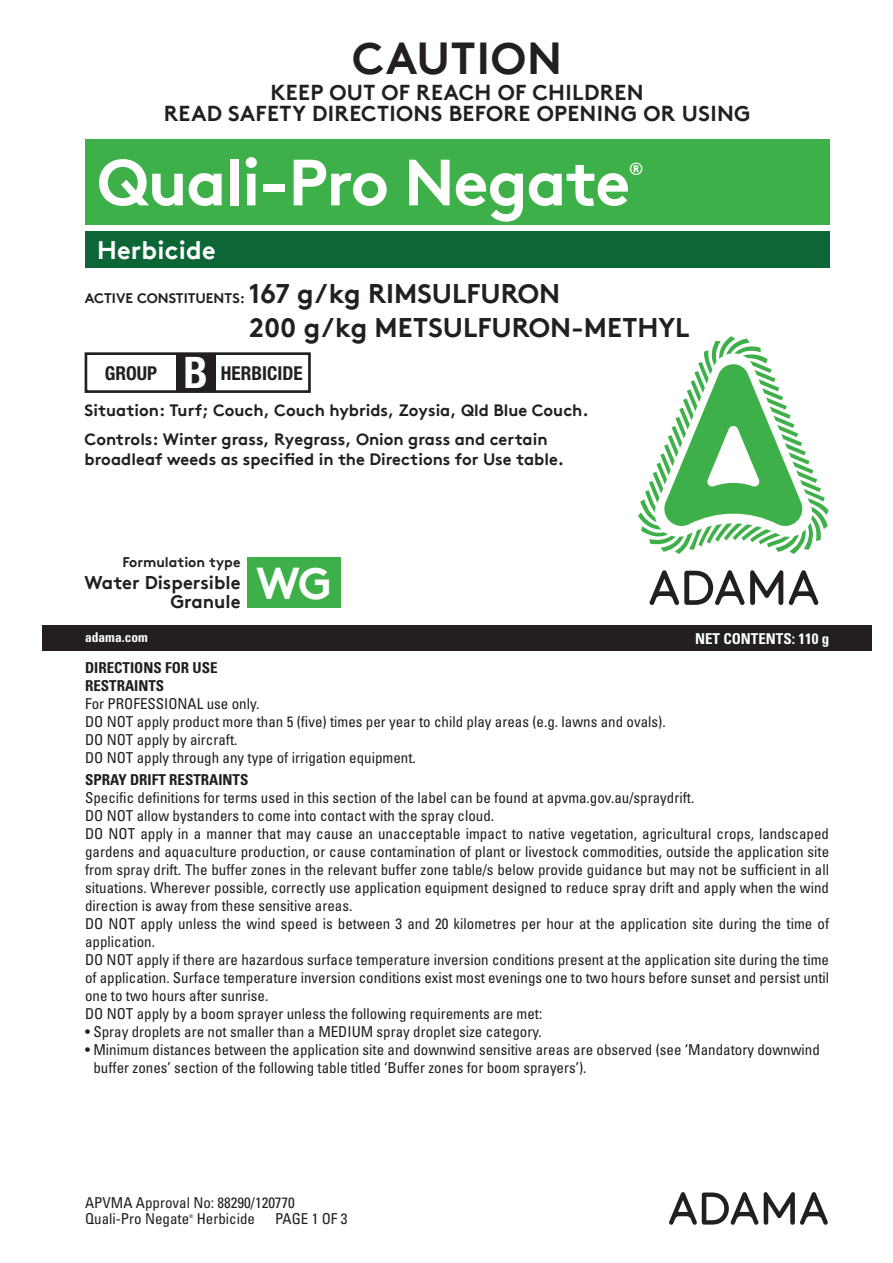
<style>
.page{position:relative;width:893px;height:1263px;background:#fff}
.page>*{position:absolute;margin:0;border:0;box-sizing:border-box;transform-origin:0 0}
.t1{font:700 65.25px "Brown TT";letter-spacing:-.02em;color:#fff}
.t2{font:700 44.85px "Brown TT";letter-spacing:.02em;color:#231f20}
.t3{font:700 44.55px "Brown TT";color:#fff}
.t4{font:700 condensed 43.5px "Helvetica Neue";color:#fff}
.t5{font:700 27px "Brown TT";color:#231f20}
.t6{font:700 25.35px "Brown TT";letter-spacing:.01em;color:#fff}
.t7{font:700 21.6px/21px "Brown TT";letter-spacing:.015em;color:#231f20;text-align:center}
.t8{font:700 condensed 19.2px "Helvetica Neue";color:#231f20}
.t9{font:700 18.45px/18.5px "Brown TT";color:#231f20;text-align:right}
.t10{font:700 17.7px "Brown TT";color:#fff}
.t11{font:700 16.5px/28.7px "Brown TT";color:#231f20}
.t12{font:condensed 15px/18px "Univers";color:#211d1e}
.t13{font:condensed 15px/16.5px "Univers";color:#231f20}
.t14{font:700 condensed 15px "Univers";color:#fff}
.t15{font:700 condensed 15px/18px "Univers";color:#211d1e}
.t16{font:700 13.95px "Brown TT";color:#231f20}
.t17{font:700 condensed 13.5px "Univers";color:#fff}
.t18{font:condensed 5.25px "Univers";color:#231f20}
.s1{font-size:27px}
</style>
<div class="page">
<svg style="left:669px;top:1192px;width:89px;height:33px"></svg>
<svg style="left:764px;top:1192px;width:64px;height:33px"></svg>
<div style="left:43px;top:625px;width:829px;height:26px;background:#231f20"></div>
<svg style="left:638px;top:336px;width:191px;height:218px"></svg>
<svg style="left:789px;top:570px;width:29px;height:35px"></svg>
<svg style="left:649px;top:570px;width:134px;height:35px"></svg>
<div style="left:247px;top:557px;width:94px;height:51px;background:#3eb049"></div>
<div style="left:85px;top:139px;width:744px;height:86px;background:#3eb049"></div>
<div style="left:85px;top:231px;width:744px;height:36px;background:#0c6638"></div>
<div style="left:176px;top:354px;width:39px;height:37px;background:#231f20"></div>
<div style="left:85px;top:352px;width:226px;height:41px;border:3px solid #231f20"></div>
<h2 class="t2" style="left:352px;top:31px;width:211px">CAUTION</h2>
<h3 class="t7" style="left:164px;top:82px;width:588px">KEEP OUT OF REACH OF CHILDREN<br>READ SAFETY DIRECTIONS BEFORE OPENING OR USING</h3>
<h1 class="t1" style="left:97px;top:143px;width:535px">Quali-Pro Negate</h1>
<p class="t10" style="left:629px;top:158px;width:16px">®</p>
<h3 class="t6" style="left:97px;top:234px;width:120px">Herbicide</h3>
<p class="t16" style="left:85px;top:290px;width:477px">ACTIVE CONSTITUENTS: <span class="s1">167 g/kg RIMSULFURON</span></p>
<h3 class="t5" style="left:249px;top:312px;width:442px">200 g/kg METSULFURON-METHYL</h3>
<p class="t8" style="left:105px;top:361px;width:54px">GROUP</p>
<h3 class="t4" style="left:183px;top:346px;width:26px">B</h3>
<p class="t8" style="left:221px;top:361px;width:83px">HERBICIDE</p>
<p class="t11" style="left:85px;top:396px;width:506px">Situation: Turf; Couch, Couch hybrids, Zoysia, Qld Blue Couch.<br>Controls: Winter grass, Ryegrass, Onion grass and certain</p>
<p class="t11" style="left:85px;top:445px;width:481px">broadleaf weeds as specified in the Directions for Use table.</p>
<p class="t16" style="left:123px;top:553px;width:120px">Formulation type</p>
<p class="t9" style="left:84px;top:573px;width:158px">Water Dispersible<br>Granule</p>
<h3 class="t3" style="left:256px;top:556px;width:77px">WG</h3>
<p class="t17" style="left:85px;top:628px;width:64px">adama.com</p>
<p class="t14" style="left:581px;top:629px;width:250px">CONTENTS: 1 L, 5 L, 10 L, 20 L, 110 L, 20 L</p>
<p class="t14" style="left:695px;top:629px;width:136px">NET CONTENTS: 110 g</p>
<p class="t15" style="left:85px;top:659px;width:134px">DIRECTIONS FOR USE<br>RESTRAINTS</p>
<p class="t12" style="left:85px;top:694px;width:582px">For PROFESSIONAL use only.<br>DO NOT apply product more than 5 (five) times per year to child play areas (e.g. lawns and ovals).<br>DO NOT apply by aircraft.<br>DO NOT apply through any type of irrigation equipment.</p>
<p class="t15" style="left:85px;top:771px;width:165px">SPRAY DRIFT RESTRAINTS</p>
<p class="t12" style="left:85px;top:789px;width:746px">Specific definitions for terms used in this section of the label can be found at apvma.gov.au/spraydrift.<br>DO NOT allow bystanders to come into contact with the spray cloud.<br>DO NOT apply in a manner that may cause an unacceptable impact to native vegetation, agricultural crops, landscaped gardens and aquaculture production, or cause contamination of plant or livestock commodities, outside the application site from spray drift. The buffer zones in the relevant buffer zone table/s below provide guidance but may not be sufficient in all situations. Wherever possible, correctly use application equipment designed to reduce spray drift and apply when the wind direction is away from these sensitive areas.<br>DO NOT apply unless the wind speed is between 3 and 20 kilometres per hour at the application site during the time of application.<br>DO NOT apply if there are hazardous surface temperature inversion conditions present at the application site during the time of application. Surface temperature inversion conditions exist most evenings one to two hours before sunset and persist until one to two hours after sunrise.<br>DO NOT apply by a boom sprayer unless the following requirements are met:</p>
<p class="t12" style="left:85px;top:1023px;width:458px">• Spray droplets are not smaller than a MEDIUM spray droplet size category.</p>
<p class="t12" style="left:93px;top:1041px;width:728px;text-indent:-8px">• Minimum distances between the application site and downwind sensitive areas are observed (see ‘Mandatory downwind buffer zones’ section of the following table titled ‘Buffer zones for boom sprayers’).</p>
<p class="t13" style="left:85px;top:1193px;width:211px">APVMA Approval No: 88290/120770<br>Quali-Pro Negate</p>
<p class="t18" style="left:189px;top:1213px;width:6px">®</p>
<p class="t13" style="left:197px;top:1210px;width:60px">Herbicide</p>
<p class="t13" style="left:275px;top:1210px;width:74px">PAGE 1 OF 3</p>
</div>
